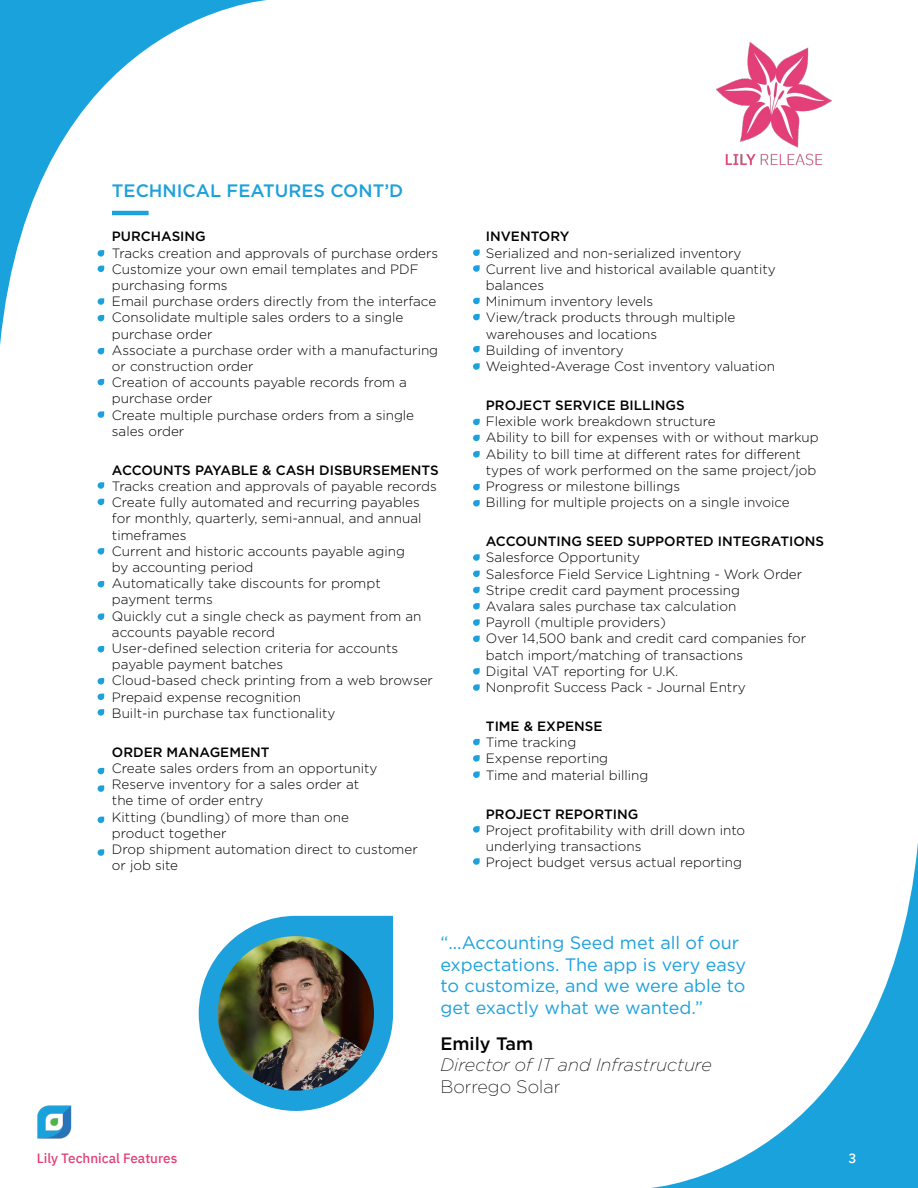
<style>
.page{position:relative;width:918px;height:1188px;background:#fff}
.page>*{position:absolute;margin:0;border:0;box-sizing:border-box;transform-origin:0 0}
.t1{font:18px/21.6px "Gotham";color:#1da1dc}
.t2{font:italic 200 18px "Gotham";color:#000101}
.t3{font:500 18px "Gotham";color:#1ca1db}
.t4{font:200 18px "Gotham";color:#000101}
.t5{font:500 18px "Gotham";color:#000101}
.t6{font:300 13.5px/16.2px "Gotham";color:#000101}
.t7{font:500 13.5px "Gotham";color:#000101}
.t8{font:500 13.5px "IBM Plex Sans";color:#e43f78}
.t9{font:500 13.5px "IBM Plex Sans";color:#fff}
</style>
<div class="page">
<svg style="left:651px;top:843px;width:267px;height:345px"></svg>
<svg style="left:0;top:0;width:267px;height:345px"></svg>
<img style="left:37px;top:1105px;width:35px;height:34px">
<img style="left:716px;top:42px;width:116px;height:124px">
<hr style="left:112px;top:211px;width:37px;height:4px;background:#1aa2dc">
<svg style="left:98px;top:250px;width:6px;height:7px"></svg>
<svg style="left:98px;top:266px;width:6px;height:6px"></svg>
<svg style="left:98px;top:315px;width:6px;height:6px"></svg>
<svg style="left:98px;top:298px;width:6px;height:7px"></svg>
<svg style="left:98px;top:348px;width:6px;height:6px"></svg>
<svg style="left:98px;top:646px;width:6px;height:6px"></svg>
<svg style="left:98px;top:379px;width:6px;height:6px"></svg>
<svg style="left:98px;top:411px;width:6px;height:7px"></svg>
<svg style="left:98px;top:768px;width:6px;height:6px"></svg>
<svg style="left:98px;top:785px;width:6px;height:7px"></svg>
<svg style="left:98px;top:849px;width:6px;height:7px"></svg>
<svg style="left:98px;top:817px;width:6px;height:6px"></svg>
<svg style="left:473px;top:346px;width:7px;height:6px"></svg>
<svg style="left:473px;top:363px;width:7px;height:7px"></svg>
<svg style="left:98px;top:482px;width:6px;height:7px"></svg>
<svg style="left:98px;top:548px;width:6px;height:7px"></svg>
<svg style="left:98px;top:678px;width:6px;height:6px"></svg>
<svg style="left:98px;top:694px;width:6px;height:6px"></svg>
<svg style="left:98px;top:709px;width:6px;height:7px"></svg>
<svg style="left:98px;top:614px;width:6px;height:6px"></svg>
<svg style="left:98px;top:499px;width:6px;height:6px"></svg>
<svg style="left:98px;top:581px;width:6px;height:6px"></svg>
<svg style="left:473px;top:451px;width:7px;height:7px"></svg>
<svg style="left:473px;top:771px;width:7px;height:7px"></svg>
<svg style="left:473px;top:484px;width:7px;height:6px"></svg>
<svg style="left:473px;top:826px;width:7px;height:7px"></svg>
<svg style="left:473px;top:500px;width:7px;height:7px"></svg>
<svg style="left:473px;top:739px;width:7px;height:6px"></svg>
<svg style="left:473px;top:435px;width:7px;height:6px"></svg>
<svg style="left:473px;top:755px;width:7px;height:7px"></svg>
<svg style="left:473px;top:858px;width:7px;height:7px"></svg>
<svg style="left:473px;top:265px;width:7px;height:7px"></svg>
<svg style="left:473px;top:419px;width:7px;height:6px"></svg>
<svg style="left:473px;top:314px;width:7px;height:6px"></svg>
<svg style="left:473px;top:250px;width:7px;height:6px"></svg>
<svg style="left:473px;top:298px;width:7px;height:6px"></svg>
<svg style="left:473px;top:587px;width:7px;height:6px"></svg>
<svg style="left:473px;top:603px;width:7px;height:7px"></svg>
<svg style="left:473px;top:636px;width:7px;height:6px"></svg>
<svg style="left:473px;top:619px;width:7px;height:7px"></svg>
<svg style="left:473px;top:684px;width:7px;height:7px"></svg>
<svg style="left:473px;top:571px;width:7px;height:6px"></svg>
<svg style="left:473px;top:554px;width:7px;height:7px"></svg>
<svg style="left:473px;top:668px;width:7px;height:7px"></svg>
<svg style="left:199px;top:916px;width:194px;height:195px"></svg>
<img style="left:218px;top:936px;width:156px;height:155px">
<h1 class="t3" style="left:112px;top:179px;width:293px">TECHNICAL FEATURES CONT’D</h1>
<p class="t7" style="left:112px;top:228px;width:95px">PURCHASING</p>
<p class="t6" style="left:112px;top:244px;width:328px">Tracks creation and approvals of purchase orders Customize your own email templates and PDF purchasing forms<br>Email purchase orders directly from the interface Consolidate multiple sales orders to a single purchase order<br>Associate a purchase order with a manufacturing or construction order<br>Creation of accounts payable records from a purchase order<br>Create multiple purchase orders from a single sales order</p>
<p class="t7" style="left:112px;top:461px;width:328px">ACCOUNTS PAYABLE &amp; CASH DISBURSEMENTS</p>
<p class="t6" style="left:112px;top:478px;width:326px">Tracks creation and approvals of payable records Create fully automated and recurring payables for monthly, quarterly, semi-annual, and annual timeframes<br>Current and historic accounts payable aging<br>by accounting period<br>Automatically take discounts for prompt payment terms<br>Quickly cut a single check as payment from an accounts payable record<br>User-defined selection criteria for accounts payable payment batches<br>Cloud-based check printing from a web browser Prepaid expense recognition<br>Built-in purchase tax functionality</p>
<p class="t7" style="left:112px;top:743px;width:159px">ORDER MANAGEMENT</p>
<p class="t6" style="left:112px;top:760px;width:307px">Create sales orders from an opportunity<br>Reserve inventory for a sales order at<br>the time of order entry<br>Kitting (bundling) of more than one<br>product together<br>Drop shipment automation direct to customer or job site</p>
<p class="t7" style="left:486px;top:228px;width:85px">INVENTORY</p>
<p class="t6" style="left:486px;top:244px;width:291px">Serialized and non-serialized inventory<br>Current live and historical available quantity balances<br>Minimum inventory levels<br>View/track products through multiple warehouses and locations<br>Building of inventory<br>Weighted-Average Cost inventory valuation</p>
<p class="t7" style="left:486px;top:396px;width:200px">PROJECT SERVICE BILLINGS</p>
<p class="t6" style="left:486px;top:413px;width:334px">Flexible work breakdown structure<br>Ability to bill for expenses with or without markup Ability to bill time at different rates for different types of work performed on the same project/job Progress or milestone billings<br>Billing for multiple projects on a single invoice</p>
<p class="t7" style="left:486px;top:533px;width:340px">ACCOUNTING SEED SUPPORTED INTEGRATIONS</p>
<p class="t6" style="left:486px;top:549px;width:322px">Salesforce Opportunity<br>Salesforce Field Service Lightning - Work Order Stripe credit card payment processing<br>Avalara sales purchase tax calculation<br>Payroll (multiple providers)<br>Over 14,500 bank and credit card companies for batch import/matching of transactions<br>Digital VAT reporting for U.K.<br>Nonprofit Success Pack - Journal Entry</p>
<p class="t7" style="left:486px;top:717px;width:118px">TIME &amp; EXPENSE</p>
<p class="t6" style="left:486px;top:734px;width:164px">Time tracking<br>Expense reporting<br>Time and material billing</p>
<p class="t7" style="left:486px;top:805px;width:154px">PROJECT REPORTING</p>
<p class="t6" style="left:486px;top:822px;width:261px">Project profitability with drill down into underlying transactions<br>Project budget versus actual reporting</p>
<h1 class="t1" style="left:440px;top:931px;width:307px">“...Accounting Seed met all of our expectations. The app is very easy to customize, and we were able to get exactly what we wanted.”</h1>
<h1 class="t5" style="left:440px;top:1032px;width:94px">Emily Tam</h1>
<h1 class="t2" style="left:440px;top:1055px;width:273px">Director of IT and Infrastructure</h1>
<h1 class="t4" style="left:440px;top:1077px;width:121px">Borrego Solar</h1>
<p class="t8" style="left:37px;top:1148px;width:142px">Lily Technical Features</p>
<p class="t9" style="left:848px;top:1148px;width:10px">3</p>
</div>
